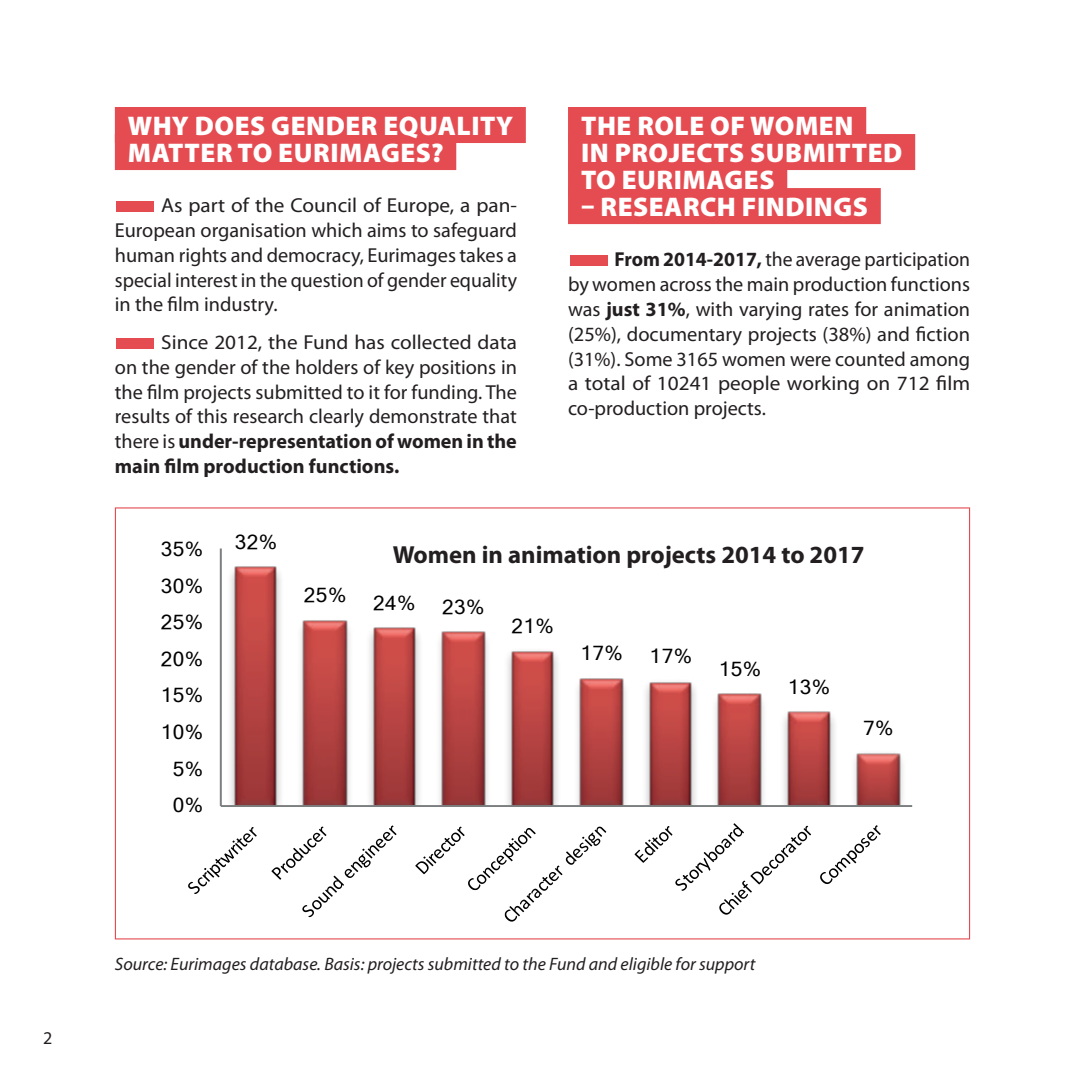
<style>
.page{position:relative;width:1085px;height:1085px;background:#fff}
.page>*{position:absolute;margin:0;border:0;box-sizing:border-box;transform-origin:0 0}
.t1{font:900 27px/27px "Myriad Pro";letter-spacing:.02em;color:#fff}
.t2{font:700 24.75px "Myriad Pro";color:#231f20}
.t3{font:700 21.38px "Calibri";letter-spacing:.015em;color:#000001}
.t4{font:20.25px/24.8px "Myriad Pro";color:#231f20;text-align:justify;scale:1.05 1}
.t5{font:20.25px/24.8px "Myriad Pro";color:#231f20;text-align:justify}
.t6{font:19.35px "Mangal";letter-spacing:.025em;color:#000001}
.t7{font:italic 18px "Myriad Pro";color:#231f20}
.t8{font:18px "Myriad Pro";color:#231f20}
.s1{color:#e54c52}
.s2{font-weight:700}
</style>
<div class="page">
<div style="left:115px;top:107px;width:410px;height:36px;background:#e54c52"></div>
<div style="left:115px;top:134px;width:341px;height:36px;background:#e54c52"></div>
<div style="left:568px;top:107px;width:298px;height:36px;background:#e54c52"></div>
<div style="left:568px;top:134px;width:347px;height:36px;background:#e54c52"></div>
<div style="left:568px;top:161px;width:219px;height:36px;background:#e54c52"></div>
<div style="left:568px;top:188px;width:312px;height:36px;background:#e54c52"></div>
<svg style="left:188px;top:548px;width:725px;height:374px"></svg>
<div style="left:358px;top:533px;width:540px;height:41px;background:#fff"></div>
<p class="t8" style="left:43px;top:1026px;width:11px">2</p>
<h1 class="t1" style="left:128px;top:111px;width:386px">WHY DOES GENDER EQUALITY<br>MATTER TO EURIMAGES?</h1>
<p class="t4" style="left:115px;top:193px;width:384px"><span class="s1">■</span>As part of the Council of Europe, a pan-European organisation which aims to safeguard human rights and democracy, Eurimages takes a special interest in the question of gender equality in the film industry.</p>
<p class="t4" style="left:115px;top:329px;width:384px"><span class="s1">■</span>Since 2012, the Fund has collected data on the gender of the holders of key positions in the film projects submitted to it for funding. The results of this research clearly demonstrate that there is <span class="s2">under-representation of women in the main film production functions.</span></p>
<h1 class="t1" style="left:581px;top:111px;width:323px">THE ROLE OF WOMEN<br>IN PROJECTS SUBMITTED<br>TO EURIMAGES</h1>
<h1 class="t1" style="left:581px;top:192px;width:288px">– RESEARCH FINDINGS</h1>
<p class="t5" style="left:568px;top:247px;width:403px"><span class="s1">■</span><span class="s2">From 2014-2017,</span> the average participation by women across the main production functions was <span class="s2">just 31%</span>, with varying rates for animation (25%), documentary projects (38%) and fiction (31%). Some 3165 women were counted among a total of 10241 people working on 712 film co-production projects.</p>
<p class="t6" style="left:161px;top:538px;width:44px">35%</p>
<p class="t6" style="left:161px;top:574px;width:44px">30%</p>
<p class="t6" style="left:161px;top:611px;width:44px">25%</p>
<p class="t6" style="left:161px;top:647px;width:44px">20%</p>
<p class="t6" style="left:161px;top:684px;width:44px">15%</p>
<p class="t6" style="left:161px;top:720px;width:44px">10%</p>
<p class="t6" style="left:173px;top:757px;width:32px">5%</p>
<p class="t6" style="left:173px;top:794px;width:32px">0%</p>
<p class="t6" style="left:235px;top:531px;width:44px">32%</p>
<p class="t6" style="left:304px;top:584px;width:44px">25%</p>
<p class="t2" style="left:392px;top:538px;width:473px">Women in animation projects 2014 to 2017</p>
<p class="t3" style="left:381px;top:544px;width:403px">Women in animation projects 2014 to 2017</p>
<p class="t6" style="left:373px;top:592px;width:44px">24%</p>
<p class="t6" style="left:442px;top:596px;width:44px">23%</p>
<p class="t6" style="left:511px;top:614px;width:44px">21%</p>
<p class="t6" style="left:580px;top:642px;width:44px">17%</p>
<p class="t6" style="left:649px;top:645px;width:44px">17%</p>
<p class="t6" style="left:718px;top:658px;width:44px">15%</p>
<p class="t6" style="left:787px;top:675px;width:44px">13%</p>
<p class="t6" style="left:862px;top:716px;width:32px">7%</p>
<p class="t7" style="left:115px;top:952px;width:642px">Source: Eurimages database. Basis: projects submitted to the Fund and eligible for support</p>
</div>
